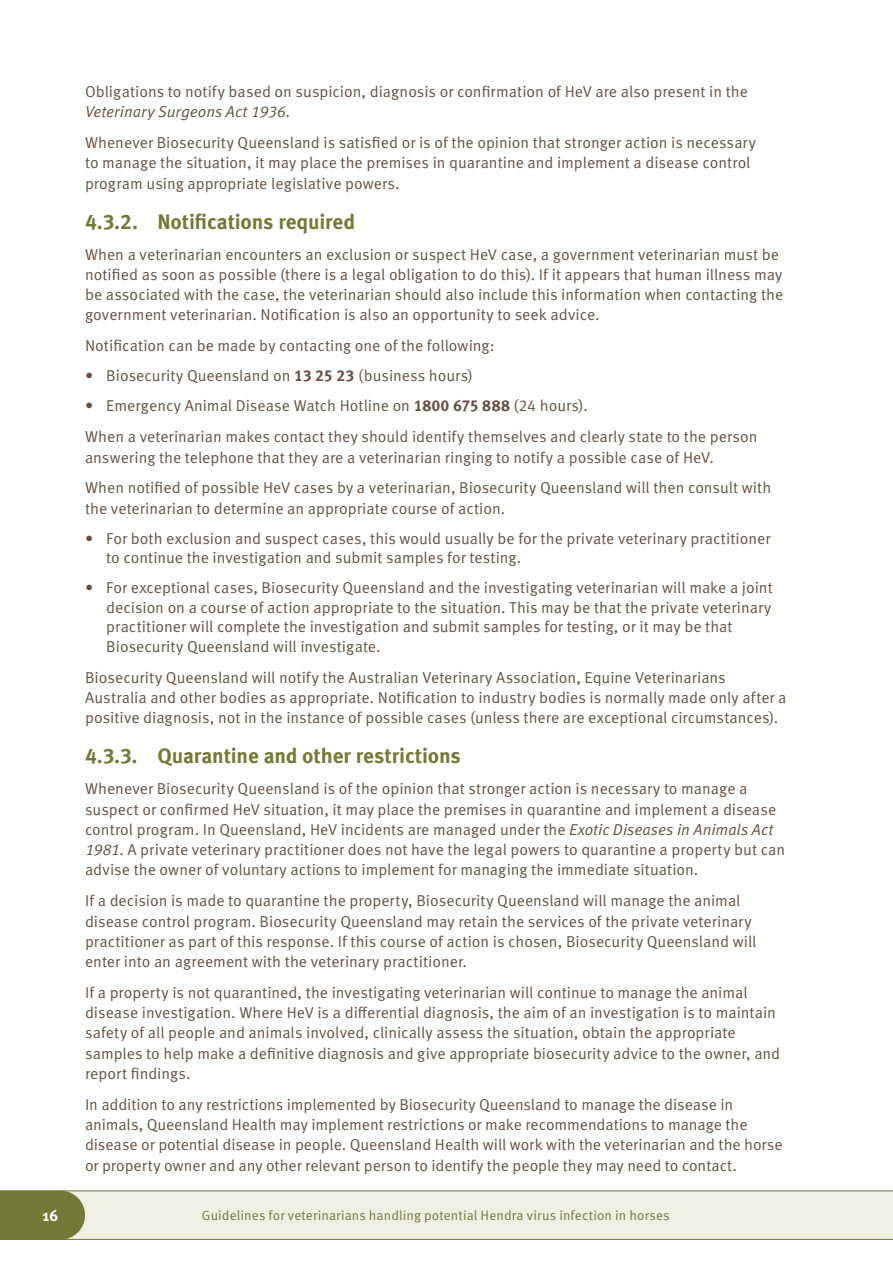
<style>
.page{position:relative;width:893px;height:1263px;background:#fff}
.page>*{position:absolute;margin:0;border:0;box-sizing:border-box;transform-origin:0 0}
.NH3{font:700 21px "Meta OT";letter-spacing:-.01em;color:#727a36}
.Bodycopy{font:15.75px/20.2px "Meta OT";color:#685041}
.Bodybullet{font:15.75px/19.5px "Meta OT";color:#685041}
.t1{font:700 15.75px "Meta OT";color:#fff}
.t2{font:13.5px "Meta OT";letter-spacing:.005em;color:#727a36}
.s1{font-style:italic}
.s2{font-weight:700}
</style>
<div class="page">
<div style="left:0;top:1191px;width:893px;height:48px;background:#eeefe5"></div>
<hr style="left:0;top:1190px;width:893px;height:1px;background:#727a36">
<hr style="left:0;top:1239px;width:893px;height:1px;background:#727a36">
<div style="left:0;top:1191px;width:85px;height:48px;background:#727a36"></div>
<p class="Bodycopy" style="left:85px;top:82px;width:664px">Obligations to notify based on suspicion, diagnosis or confirmation of HeV are also present in the<br><span class="s1">Veterinary Surgeons Act 1936</span>.</p>
<p class="Bodycopy" style="left:85px;top:133px;width:672px">Whenever Biosecurity Queensland is satisfied or is of the opinion that stronger action is necessary to manage the situation, it may place the premises in quarantine and implement a disease control program using appropriate legislative powers.</p>
<p class="NH3" style="left:85px;top:208px;width:272px">4.3.2. Notifications required</p>
<p class="Bodycopy" style="left:85px;top:244px;width:700px">When a veterinarian encounters an exclusion or suspect HeV case, a government veterinarian must be notified as soon as possible (there is a legal obligation to do this). If it appears that human illness may be associated with the case, the veterinarian should also include this information when contacting the government veterinarian. Notification is also an opportunity to seek advice.</p>
<p class="Bodycopy" style="left:85px;top:336px;width:411px">Notification can be made by contacting one of the following:</p>
<p class="Bodybullet" style="left:85px;top:366px;width:389px">• Biosecurity Queensland on <span class="s2">13 25 23</span> (business hours)</p>
<p class="Bodybullet" style="left:85px;top:396px;width:504px">• Emergency Animal Disease Watch Hotline on <span class="s2">1800 675 888</span> (24 hours).</p>
<p class="Bodycopy" style="left:85px;top:427px;width:674px">When a veterinarian makes contact they should identify themselves and clearly state to the person answering the telephone that they are a veterinarian ringing to notify a possible case of HeV.</p>
<p class="Bodycopy" style="left:85px;top:478px;width:688px">When notified of possible HeV cases by a veterinarian, Biosecurity Queensland will then consult with the veterinarian to determine an appropriate course of action.</p>
<p class="Bodybullet" style="left:106px;top:529px;width:666px;text-indent:-21px">• For both exclusion and suspect cases, this would usually be for the private veterinary practitioner to continue the investigation and submit samples for testing.</p>
<p class="Bodybullet" style="left:106px;top:578px;width:668px;text-indent:-21px">• For exceptional cases, Biosecurity Queensland and the investigating veterinarian will make a joint decision on a course of action appropriate to the situation. This may be that the private veterinary practitioner will complete the investigation and submit samples for testing, or it may be that Biosecurity Queensland will investigate.</p>
<p class="Bodycopy" style="left:85px;top:667px;width:703px">Biosecurity Queensland will notify the Australian Veterinary Association, Equine Veterinarians<br>Australia and other bodies as appropriate. Notification to industry bodies is normally made only after a positive diagnosis, not in the instance of possible cases (unless there are exceptional circumstances).</p>
<p class="NH3" style="left:85px;top:743px;width:377px">4.3.3. Quarantine and other restrictions</p>
<p class="Bodycopy" style="left:85px;top:779px;width:702px">Whenever Biosecurity Queensland is of the opinion that stronger action is necessary to manage a suspect or confirmed HeV situation, it may place the premises in quarantine and implement a disease control program. In Queensland, HeV incidents are managed under the <span class="s1">Exotic Diseases in Animals Act 1981</span>. A private veterinary practitioner does not have the legal powers to quarantine a property but can advise the owner of voluntary actions to implement for managing the immediate situation.</p>
<p class="Bodycopy" style="left:85px;top:891px;width:673px">If a decision is made to quarantine the property, Biosecurity Queensland will manage the animal disease control program. Biosecurity Queensland may retain the services of the private veterinary practitioner as part of this response. If this course of action is chosen, Biosecurity Queensland will enter into an agreement with the veterinary practitioner.</p>
<p class="Bodycopy" style="left:85px;top:982px;width:697px">If a property is not quarantined, the investigating veterinarian will continue to manage the animal disease investigation. Where HeV is a differential diagnosis, the aim of an investigation is to maintain safety of all people and animals involved, clinically assess the situation, obtain the appropriate samples to help make a definitive diagnosis and give appropriate biosecurity advice to the owner, and report findings.</p>
<p class="Bodycopy" style="left:85px;top:1094px;width:699px">In addition to any restrictions implemented by Biosecurity Queensland to manage the disease in animals, Queensland Health may implement restrictions or make recommendations to manage the disease or potential disease in people. Queensland Health will work with the veterinarian and the horse or property owner and any other relevant person to identify the people they may need to contact.</p>
<p class="t1" style="left:43px;top:1206px;width:17px">16</p>
<p class="t2" style="left:202px;top:1207px;width:469px">Guidelines for veterinarians handling potential Hendra virus infection in horses</p>
</div>
